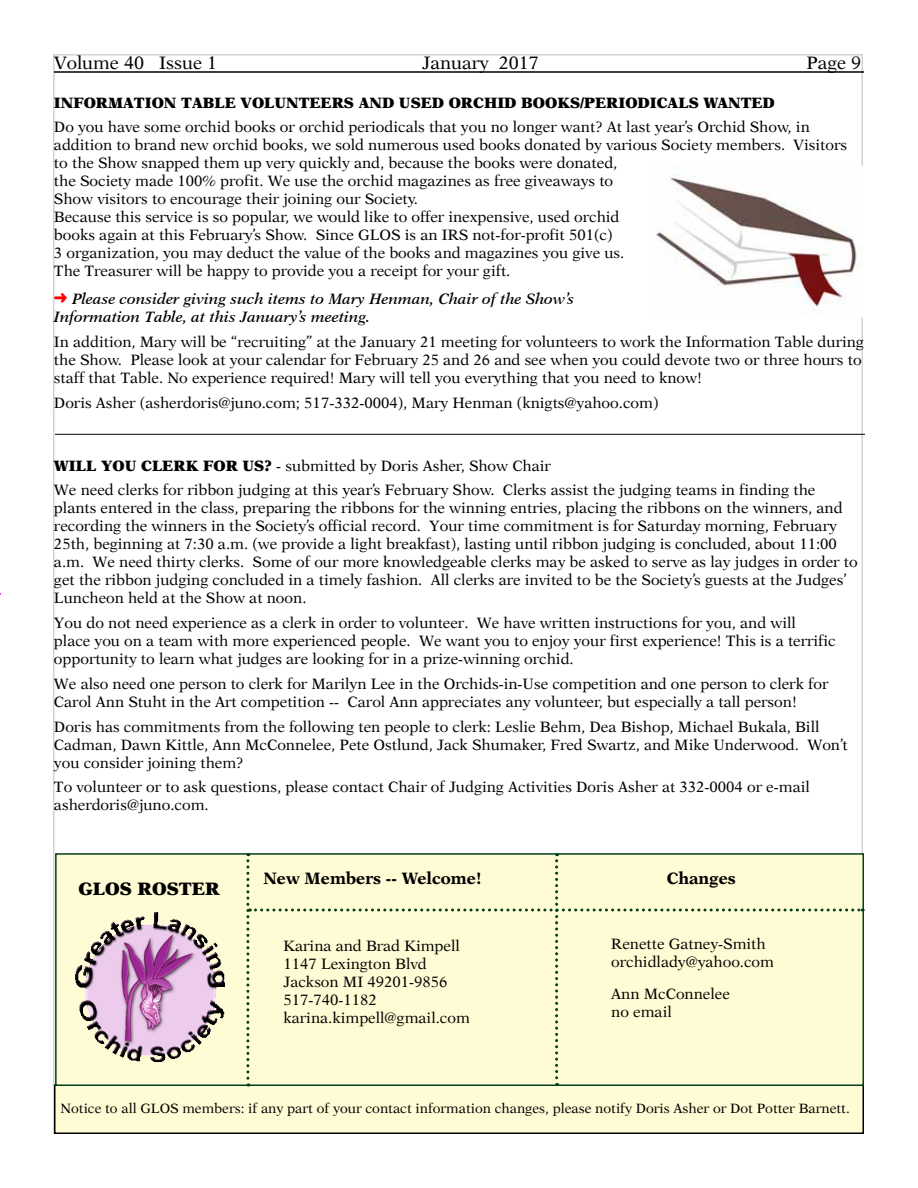
<style>
.page{position:relative;width:918px;height:1188px;background:#fff}
.page>*{position:absolute;margin:0;border:0;box-sizing:border-box;transform-origin:0 0}
.t1{font:18px "Orchid S Si";color:#000}
.t2{font:900 18px "Orchid Black S Si";color:#000}
.t3{font:700 16.5px "Orchid Black S Si";color:#000}
.t4{font:15px/18px "Orchid S Si";color:#000}
.t5{font:italic 600 15px/18px "Orchid S Si";color:#000}
.t6{font:900 15px "Orchid Black S Si";color:#000}
.t7{font:13.5px "Orchid S Si";color:#000}
.s1{color:#f00}
.s2{font-family:"Orchid Black S Si";font-weight:900}
</style>
<div class="page">
<hr style="left:55px;top:434px;width:810px;height:1px;background:#000">
<hr style="left:54px;top:71px;width:810px;height:2px;background:#000">
<div style="left:55px;top:1085px;width:808px;height:48px;background:#fffcd5"></div>
<div style="left:54px;top:1084px;width:810px;height:50px;border:2px solid #000"></div>
<img style="left:656px;top:166px;width:201px;height:147px">
<div style="left:56px;top:854px;width:807px;height:231px;background:#fffcd5"></div>
<img style="left:76px;top:912px;width:149px;height:151px">
<svg style="left:246px;top:853px;width:617px;height:233px"></svg>
<p class="t1" style="left:54px;top:52px;width:165px">Volume 40 Issue 1</p>
<p class="t1" style="left:422px;top:52px;width:118px">January 2017</p>
<p class="t1" style="left:806px;top:52px;width:56px">Page 9</p>
<p class="t6" style="left:54px;top:93px;width:722px">INFORMATION TABLE VOLUNTEERS AND USED ORCHID BOOKS/PERIODICALS WANTED</p>
<p class="t4" style="left:54px;top:118px;width:795px">Do you have some orchid books or orchid periodicals that you no longer want? At last year’s Orchid Show, in addition to brand new orchid books, we sold numerous used books donated by various Society members. Visitors to the Show snapped them up very quickly and, because the books were donated,<br>the Society made 100% profit. We use the orchid magazines as free giveaways to<br>Show visitors to encourage their joining our Society.<br>Because this service is so popular, we would like to offer inexpensive, used orchid<br>books again at this February’s Show. Since GLOS is an IRS not-for-profit 501(c)<br>3 organization, you may deduct the value of the books and magazines you give us.<br>The Treasurer will be happy to provide you a receipt for your gift.</p>
<p class="t5" style="left:54px;top:290px;width:522px"><span class="s1">➜</span> Please consider giving such items to Mary Henman, Chair of the Show’s<br>Information Table, at this January’s meeting.</p>
<p class="t4" style="left:54px;top:332px;width:812px">In addition, Mary will be “recruiting” at the January 21 meeting for volunteers to work the Information Table during the Show. Please look at your calendar for February 25 and 26 and see when you could devote two or three hours to staff that Table. No experience required! Mary will tell you everything that you need to know!</p>
<p class="t4" style="left:54px;top:393px;width:606px">Doris Asher (asherdoris@juno.com; 517-332-0004), Mary Henman (knigts@yahoo.com)</p>
<p class="t4" style="left:54px;top:453px;width:763px;line-height:24.8px"><span class="s2">WILL YOU CLERK FOR US?</span> - submitted by Doris Asher, Show Chair<br>We need clerks for ribbon judging at this year’s February Show. Clerks assist the judging teams in finding the</p>
<p class="t4" style="left:54px;top:499px;width:805px">plants entered in the class, preparing the ribbons for the winning entries, placing the ribbons on the winners, and recording the winners in the Society’s official record. Your time commitment is for Saturday morning, February 25th, beginning at 7:30 a.m. (we provide a light breakfast), lasting until ribbon judging is concluded, about 11:00 a.m. We need thirty clerks. Some of our more knowledgeable clerks may be asked to serve as lay judges in order to get the ribbon judging concluded in a timely fashion. All clerks are invited to be the Society’s guests at the Judges’ Luncheon held at the Show at noon.</p>
<p class="t4" style="left:54px;top:614px;width:783px">You do not need experience as a clerk in order to volunteer. We have written instructions for you, and will place you on a team with more experienced people. We want you to enjoy your first experience! This is a terrific opportunity to learn what judges are looking for in a prize-winning orchid.</p>
<p class="t4" style="left:54px;top:674px;width:776px">We also need one person to clerk for Marilyn Lee in the Orchids-in-Use competition and one person to clerk for<br>Carol Ann Stuht in the Art competition -- Carol Ann appreciates any volunteer, but especially a tall person!</p>
<p class="t4" style="left:54px;top:717px;width:795px">Doris has commitments from the following ten people to clerk: Leslie Behm, Dea Bishop, Michael Bukala, Bill<br>Cadman, Dawn Kittle, Ann McConnelee, Pete Ostlund, Jack Shumaker, Fred Swartz, and Mike Underwood. Won’t you consider joining them?</p>
<p class="t4" style="left:54px;top:778px;width:757px">To volunteer or to ask questions, please contact Chair of Judging Activities Doris Asher at 332-0004 or e-mail asherdoris@juno.com.</p>
<p class="t2" style="left:78px;top:878px;width:143px">GLOS ROSTER</p>
<p class="t3" style="left:263px;top:868px;width:220px">New Members -- Welcome!</p>
<p class="t3" style="left:667px;top:869px;width:71px">Changes</p>
<p class="t4" style="left:283px;top:936px;width:188px">Karina and Brad Kimpell<br>1147 Lexington Blvd<br>Jackson MI 49201-9856<br>517-740-1182 karina.kimpell@gmail.com</p>
<p class="t4" style="left:611px;top:934px;width:164px">Renette Gatney-Smith orchidlady@yahoo.com</p>
<p class="t4" style="left:611px;top:984px;width:120px">Ann McConnelee no email</p>
<p class="t7" style="left:60px;top:1100px;width:791px">Notice to all GLOS members: if any part of your contact information changes, please notify Doris Asher or Dot Potter Barnett.</p>
</div>
